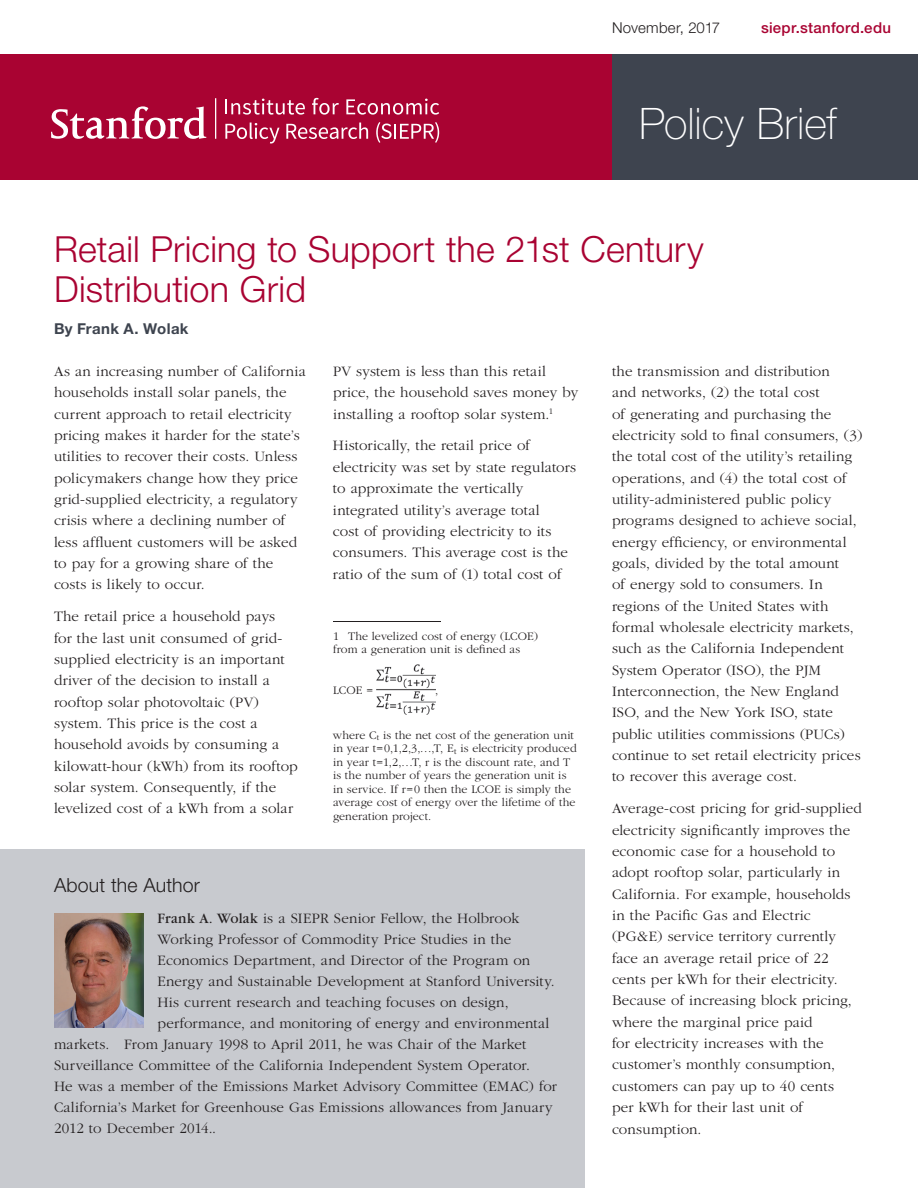
<style>
.page{position:relative;width:918px;height:1188px;background:#fff}
.page>*{position:absolute;margin:0;border:0;box-sizing:border-box;transform-origin:0 0}
.t1{font:100 43.5px "Helvetica Neue";color:#fff}
.t2{font:300 36px/39.3px "Helvetica Neue";letter-spacing:.005em;color:#a90332}
.t3{font:300 19.5px "Helvetica Neue";letter-spacing:.005em;color:#231f20}
.t4{font:300 15px/21.3px "Garamond";letter-spacing:.01em;color:#231f20}
.t5{font:500 15px "Helvetica Neue";letter-spacing:.02em;color:#a90332}
.t6{font:700 15px "Helvetica Neue";letter-spacing:.02em;color:#3e444f}
.t7{font:300 15px "Helvetica Neue";letter-spacing:.01em;color:#231f20}
.t8{font:300 12px/13.5px "Garamond";letter-spacing:.01em;color:#231f20}
.s1{font-weight:400}
</style>
<div class="page">
<div style="left:0;top:54px;width:612px;height:126px;background:#a90332"></div>
<hr style="left:333px;top:621px;width:108px;height:1px;background:#231f20">
<img style="left:377px;top:665px;width:58px;height:49px">
<div style="left:612px;top:54px;width:306px;height:126px;background:#3e444f"></div>
<div style="left:0;top:850px;width:585px;height:338px;background:#c8cacf"></div>
<img style="left:54px;top:914px;width:90px;height:114px">
<hr style="left:215px;top:98px;width:1px;height:41px;background:#fff">
<svg style="left:51px;top:106px;width:155px;height:33px"></svg>
<svg style="left:225px;top:99px;width:80px;height:16px"></svg>
<svg style="left:312px;top:98px;width:27px;height:17px"></svg>
<svg style="left:346px;top:99px;width:93px;height:16px"></svg>
<svg style="left:225px;top:123px;width:54px;height:20px"></svg>
<svg style="left:286px;top:123px;width:82px;height:16px"></svg>
<svg style="left:376px;top:122px;width:63px;height:21px"></svg>
<p class="t7" style="left:612px;top:18px;width:110px">November, 2017</p>
<p class="t5" style="left:761px;top:19px;width:131px">siepr.stanford.edu</p>
<h1 class="t1" style="left:639px;top:98px;width:199px">Policy Brief</h1>
<h2 class="t2" style="left:54px;top:229px;width:651px">Retail Pricing to Support the 21st Century<br>Distribution Grid</h2>
<p class="t6" style="left:54px;top:319px;width:136px">By Frank A. Wolak</p>
<p class="t4" style="left:54px;top:361px;width:253px">As an increasing number of California households install solar panels, the current approach to retail electricity pricing makes it harder for the state’s utilities to recover their costs. Unless policymakers change how they price grid-supplied electricity, a regulatory crisis where a declining number of less affluent customers will be asked to pay for a growing share of the costs is likely to occur.</p>
<p class="t4" style="left:54px;top:606px;width:245px">The retail price a household pays<br>for the last unit consumed of grid&shy;supplied electricity is an important driver of the decision to install a rooftop solar photovoltaic (PV) system. This price is the cost a household avoids by consuming a kilowatt-hour (kWh) from its rooftop solar system. Consequently, if the levelized cost of a kWh from a solar</p>
<p class="t4" style="left:333px;top:361px;width:247px">PV system is less than this retail price, the household saves money by installing a rooftop solar system.<sup>1</sup></p>
<p class="t4" style="left:333px;top:435px;width:245px">Historically, the retail price of electricity was set by state regulators to approximate the vertically integrated utility’s average total<br>cost of providing electricity to its consumers. This average cost is the ratio of the sum of (1) total cost of</p>
<p class="t4" style="left:612px;top:361px;width:252px">the transmission and distribution<br>and networks, (2) the total cost<br>of generating and purchasing the electricity sold to final consumers, (3) the total cost of the utility’s retailing operations, and (4) the total cost of utility-administered public policy programs designed to achieve social, energy efficiency, or environmental goals, divided by the total amount<br>of energy sold to consumers. In regions of the United States with formal wholesale electricity markets, such as the California Independent System Operator (ISO), the PJM Interconnection, the New England ISO, and the New York ISO, state public utilities commissions (PUCs) continue to set retail electricity prices to recover this average cost.</p>
<p class="t4" style="left:612px;top:798px;width:251px">Average-cost pricing for grid-supplied electricity significantly improves the economic case for a household to adopt rooftop solar, particularly in California. For example, households in the Pacific Gas and Electric (PG&amp;E) service territory currently face an average retail price of 22 cents per kWh for their electricity.<br>Because of increasing block pricing, where the marginal price paid<br>for electricity increases with the customer’s monthly consumption, customers can pay up to 40 cents<br>per kWh for their last unit of consumption.</p>
<p class="t8" style="left:333px;top:629px;width:207px">1 The levelized cost of energy (LCOE) from a generation unit is defined as</p>
<p class="t8" style="left:333px;top:683px;width:42px">LCOE =</p>
<p class="t8" style="left:435px;top:683px;width:5px">,</p>
<p class="t8" style="left:333px;top:728px;width:245px">where C<sub>t</sub> is the net cost of the generation unit in year t=0,1,2,3,…,T, E<sub>t</sub> is electricity produced in year t=1,2,…T, r is the discount rate, and T is the number of years the generation unit is in service. If r=0 then the LCOE is simply the average cost of energy over the lifetime of the generation project.</p>
<h3 class="t3" style="left:54px;top:873px;width:147px">About the Author</h3>
<p class="t4" style="left:158px;top:908px;width:363px"><span class="s1">Frank A. Wolak</span> is a SIEPR Senior Fellow, the Holbrook</p>
<p class="t4" style="left:158px;top:929px;width:355px">Working Professor of Commodity Price Studies in the</p>
<p class="t4" style="left:158px;top:950px;width:374px">Economics Department, and Director of the Program on</p>
<p class="t4" style="left:158px;top:971px;width:399px">Energy and Sustainable Development at Stanford University.</p>
<p class="t4" style="left:158px;top:992px;width:353px">His current research and teaching focuses on design,</p>
<p class="t4" style="left:158px;top:1013px;width:393px">performance, and monitoring of energy and environmental</p>
<p class="t4" style="left:54px;top:1034px;width:474px">markets. From January 1998 to April 2011, he was Chair of the Market</p>
<p class="t4" style="left:54px;top:1055px;width:478px">Surveillance Committee of the California Independent System Operator.</p>
<p class="t4" style="left:54px;top:1076px;width:504px">He was a member of the Emissions Market Advisory Committee (EMAC) for</p>
<p class="t4" style="left:54px;top:1097px;width:500px">California’s Market for Greenhouse Gas Emissions allowances from January</p>
<p class="t4" style="left:54px;top:1118px;width:164px">2012 to December 2014..</p>
</div>
